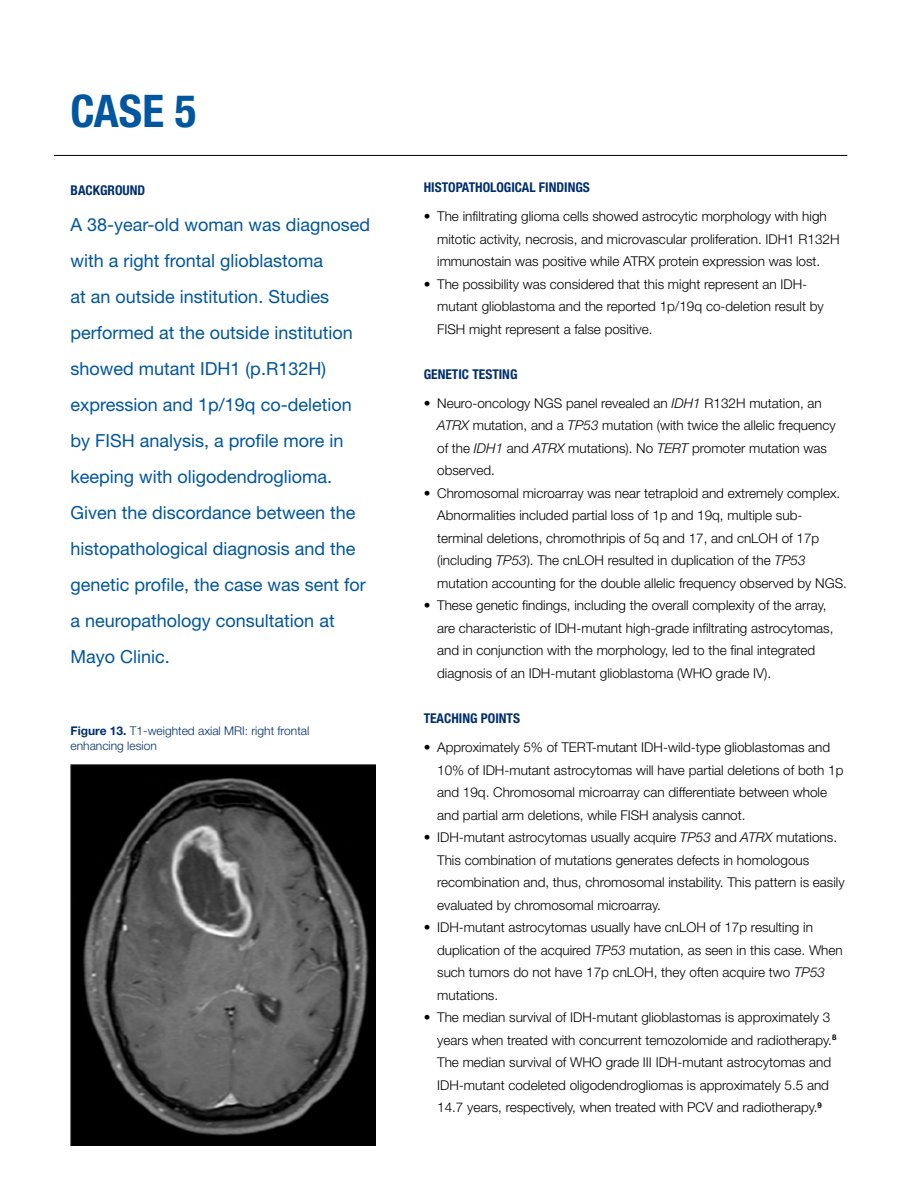
<style>
.page{position:relative;width:918px;height:1188px;background:#fff}
.page>*{position:absolute;margin:0;border:0;box-sizing:border-box;transform-origin:0 0}
.t1{font:700 condensed 45px "Helvetica Neue LT Std";color:#00569f}
.t2{font:18px/36px "Helvetica Neue LT Std";color:#00569f}
.t3{font:300 13.5px/22.5px "Helvetica Neue LT Std";color:#000}
.t4{font:700 condensed 13.5px "Helvetica Neue LT Std";color:#012f6c}
.t5{font:300 12px/15px "Helvetica Neue LT Std";color:#012f6c}
.s1{font-weight:700}
.s2{font-style:italic}
</style>
<div class="page">
<img style="left:71px;top:765px;width:304px;height:380px">
<hr style="left:54px;top:155px;width:793px;height:1px;background:#000">
<h1 class="t1" style="left:71px;top:83px;width:127px">CASE 5</h1>
<p class="t4" style="left:71px;top:182px;width:76px">BACKGROUND</p>
<p class="t2" style="left:71px;top:206px;width:301px">A 38-year-old woman was diagnosed with a right frontal glioblastoma<br>at an outside institution. Studies performed at the outside institution showed mutant IDH1 (p.R132H) expression and 1p/19q co-deletion by FISH analysis, a profile more in keeping with oligodendroglioma.<br>Given the discordance between the histopathological diagnosis and the genetic profile, the case was sent for a neuropathology consultation at Mayo Clinic.</p>
<p class="t5" style="left:71px;top:723px;width:240px"><span class="s1">Figure 13.</span> T1-weighted axial MRI: right frontal enhancing lesion</p>
<p class="t4" style="left:424px;top:179px;width:168px">HISTOPATHOLOGICAL FINDINGS</p>
<p class="t3" style="left:437px;top:205px;width:404px;text-indent:-14px">• The infiltrating glioma cells showed astrocytic morphology with high mitotic activity, necrosis, and microvascular proliferation. IDH1 R132H immunostain was positive while ATRX protein expression was lost.</p>
<p class="t3" style="left:437px;top:272px;width:388px;text-indent:-14px">• The possibility was considered that this might represent an IDH&shy;mutant glioblastoma and the reported 1p/19q co-deletion result by<br>FISH might represent a false positive.</p>
<p class="t4" style="left:424px;top:366px;width:95px">GENETIC TESTING</p>
<p class="t3" style="left:437px;top:392px;width:400px;text-indent:-14px">• Neuro-oncology NGS panel revealed an <span class="s2">IDH1</span> R132H mutation, an <span class="s2">ATRX</span> mutation, and a <span class="s2">TP53</span> mutation (with twice the allelic frequency of the <span class="s2">IDH1</span> and <span class="s2">ATRX</span> mutations). No <span class="s2">TERT</span> promoter mutation was observed.</p>
<p class="t3" style="left:437px;top:482px;width:411px;text-indent:-14px">• Chromosomal microarray was near tetraploid and extremely complex.<br>Abnormalities included partial loss of 1p and 19q, multiple sub&shy;terminal deletions, chromothripis of 5q and 17, and cnLOH of 17p (including <span class="s2">TP53</span>). The cnLOH resulted in duplication of the <span class="s2">TP53 </span>mutation accounting for the double allelic frequency observed by NGS.</p>
<p class="t3" style="left:437px;top:594px;width:398px;text-indent:-14px">• These genetic findings, including the overall complexity of the array, are characteristic of IDH-mutant high-grade infiltrating astrocytomas, and in conjunction with the morphology, led to the final integrated diagnosis of an IDH-mutant glioblastoma (WHO grade IV).</p>
<p class="t4" style="left:424px;top:710px;width:98px">TEACHING POINTS</p>
<p class="t3" style="left:437px;top:736px;width:408px;text-indent:-14px">• Approximately 5% of TERT-mutant IDH-wild-type glioblastomas and 10% of IDH-mutant astrocytomas will have partial deletions of both 1p and 19q. Chromosomal microarray can differentiate between whole and partial arm deletions, while FISH analysis cannot.</p>
<p class="t3" style="left:437px;top:826px;width:409px;text-indent:-14px">• IDH-mutant astrocytomas usually acquire <span class="s2">TP53</span> and <span class="s2">ATRX</span> mutations.<br>This combination of mutations generates defects in homologous recombination and, thus, chromosomal instability. This pattern is easily evaluated by chromosomal microarray.</p>
<p class="t3" style="left:437px;top:916px;width:407px;text-indent:-14px">• IDH-mutant astrocytomas usually have cnLOH of 17p resulting in duplication of the acquired <span class="s2">TP53</span> mutation, as seen in this case. When such tumors do not have 17p cnLOH, they often acquire two <span class="s2">TP53 </span>mutations.</p>
<p class="t3" style="left:437px;top:1006px;width:401px;text-indent:-13px">• The median survival of IDH-mutant glioblastomas is approximately 3 years when treated with concurrent temozolomide and radiotherapy.<sup>8<br></sup>The median survival of WHO grade III IDH-mutant astrocytomas and IDH-mutant codeleted oligodendrogliomas is approximately 5.5 and 14.7 years, respectively, when treated with PCV and radiotherapy.<sup>9</sup></p>
</div>
